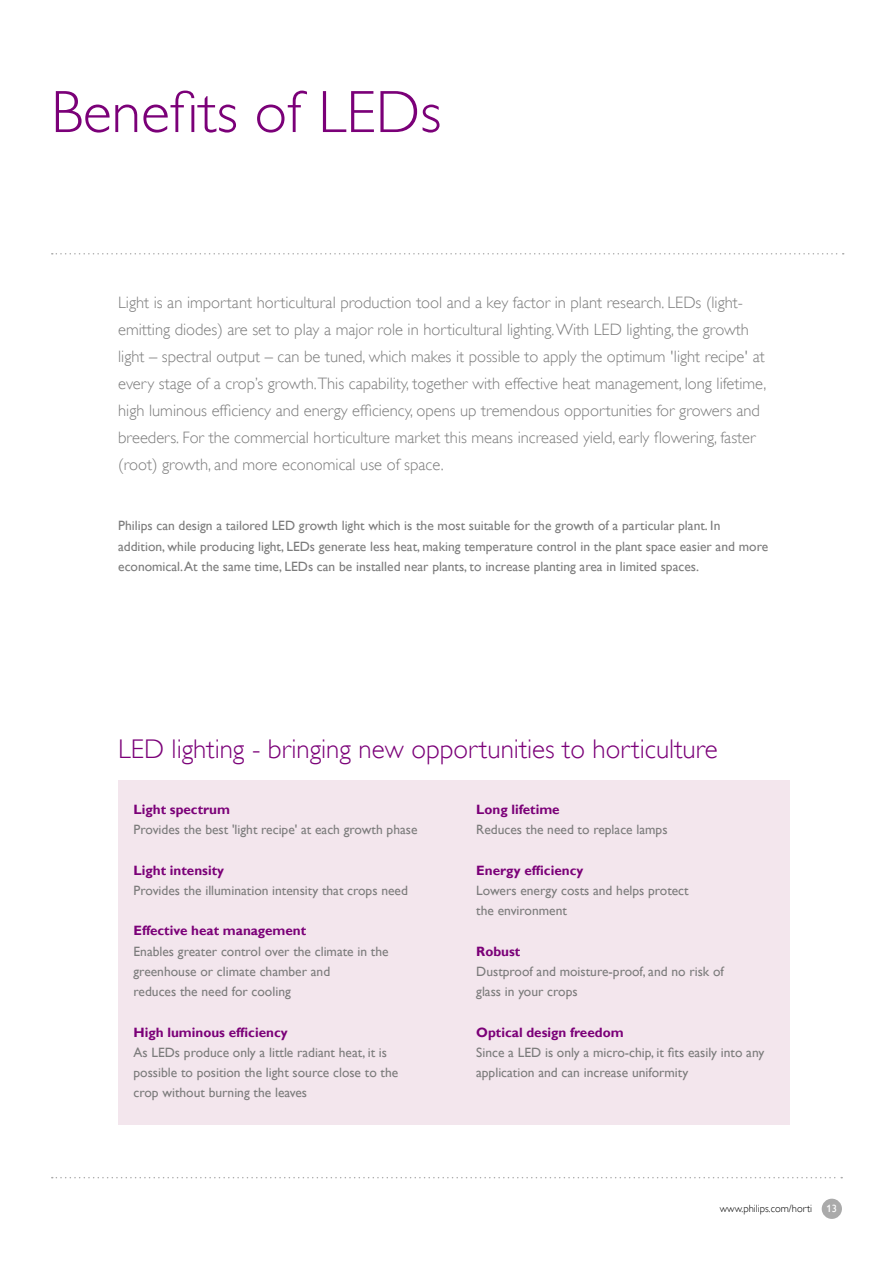
<style>
.page{position:relative;width:893px;height:1263px;background:#fff}
.page>*{position:absolute;margin:0;border:0;box-sizing:border-box;transform-origin:0 0}
.t1{font:60px "Gill Sans Alt One WGL Light";color:#7b0078}
.t2{font:27px "Gill Sans Alt One WGL Light";color:#7b0078}
.t3{font:16.5px/27px "Gill Sans Alt One WGL Light";color:#7c7c7c}
.t4{font:13.5px/20.2px "Gill Sans Alt One WGL";color:#7c7c7c}
.t5{font:700 13.5px "Gill Sans Alt One WGL";color:#7b0078}
.t6{font:10.5px "Gill Sans Alt One WGL Light";color:#000}
.t7{font:10.5px "Gill Sans Alt One WGL";color:#fff}
</style>
<div class="page">
<div style="left:822px;top:1199px;width:20px;height:20px;background:#aaa;border-radius:50%"></div>
<svg style="left:52px;top:1177px;width:790px;height:1px"></svg>
<div style="left:118px;top:780px;width:672px;height:344px;background:#f3e6ed"></div>
<svg style="left:52px;top:253px;width:792px;height:1px"></svg>
<h1 class="t1" style="left:51px;top:73px;width:392px">Benefits of LEDs</h1>
<p class="t3" style="left:118px;top:289px;width:650px">Light is an important horticultural production tool and a key factor in plant research. LEDs (light&shy;emitting diodes) are set to play a major role in horticultural lighting. With LED lighting, the growth light – spectral output – can be tuned, which makes it possible to apply the optimum 'light recipe' at every stage of a crop’s growth.This capability, together with effective heat management, long lifetime, high luminous efficiency and energy efficiency, opens up tremendous opportunities for growers and breeders. For the commercial horticulture market this means increased yield, early flowering, faster (root) growth, and more economical use of space.</p>
<p class="t4" style="left:118px;top:515px;width:651px">Philips can design a tailored LED growth light which is the most suitable for the growth of a particular plant. In addition, while producing light, LEDs generate less heat, making temperature control in the plant space easier and more economical. At the same time, LEDs can be installed near plants, to increase planting area in limited spaces.</p>
<h2 class="t2" style="left:118px;top:731px;width:601px">LED lighting - bringing new opportunities to horticulture</h2>
<p class="t5" style="left:134px;top:800px;width:98px">Light spectrum</p>
<p class="t4" style="left:134px;top:819px;width:285px">Provides the best 'light recipe' at each growth phase</p>
<p class="t5" style="left:134px;top:861px;width:92px">Light intensity</p>
<p class="t4" style="left:134px;top:880px;width:276px">Provides the illumination intensity that crops need</p>
<p class="t5" style="left:134px;top:921px;width:174px">Effective heat management</p>
<p class="t4" style="left:134px;top:941px;width:257px">Enables greater control over the climate in the greenhouse or climate chamber and<br>reduces the need for cooling</p>
<p class="t5" style="left:134px;top:1023px;width:156px">High luminous efficiency</p>
<p class="t4" style="left:134px;top:1042px;width:266px">As LEDs produce only a little radiant heat, it is possible to position the light source close to the crop without burning the leaves</p>
<p class="t5" style="left:476px;top:800px;width:85px">Long lifetime</p>
<p class="t4" style="left:476px;top:819px;width:193px">Reduces the need to replace lamps</p>
<p class="t5" style="left:476px;top:861px;width:109px">Energy efficiency</p>
<p class="t4" style="left:476px;top:880px;width:214px">Lowers energy costs and helps protect the environment</p>
<p class="t5" style="left:476px;top:942px;width:46px">Robust</p>
<p class="t4" style="left:476px;top:961px;width:249px">Dustproof and moisture-proof, and no risk of glass in your crops</p>
<p class="t5" style="left:476px;top:1023px;width:149px">Optical design freedom</p>
<p class="t4" style="left:476px;top:1042px;width:290px">Since a LED is only a micro-chip, it fits easily into any application and can increase uniformity</p>
<p class="t6" style="left:720px;top:1202px;width:94px">www.philips.com/horti</p>
<p class="t7" style="left:826px;top:1201px;width:12px">13</p>
</div>
